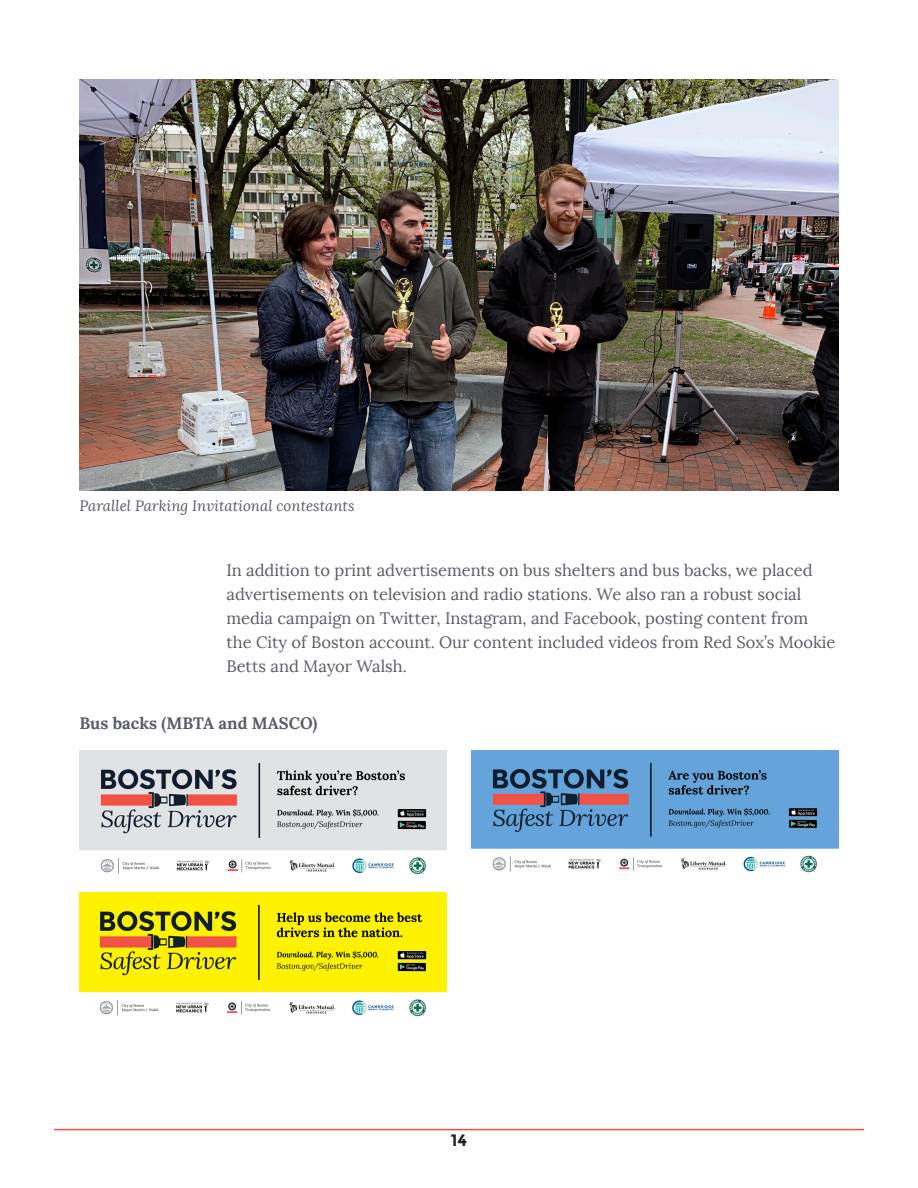
<style>
.page{position:relative;width:918px;height:1188px;background:#fff}
.page>*{position:absolute;margin:0;border:0;box-sizing:border-box;transform-origin:0 0}
.body1{font:16.5px/24px "Lora";color:#5a5d65}
.heading3{font:700 16.5px "Lora";color:#5a5d65}
.t1{font:700 16.5px "Montserrat";color:#231f20}
.t2{font:italic 15px "Lora";color:#5a5d65}
</style>
<div class="page">
<img style="left:80px;top:80px;width:758px;height:411px">
<hr style="left:54px;top:1129px;width:810px;height:1px;background:#fb4d42">
<img style="left:80px;top:893px;width:366px;height:124px">
<img style="left:472px;top:751px;width:366px;height:122px">
<img style="left:80px;top:751px;width:366px;height:124px">
<p class="t2" style="left:80px;top:497px;width:277px">Parallel Parking Invitational contestants</p>
<p class="body1" style="left:226px;top:559px;width:610px">In addition to print advertisements on bus shelters and bus backs, we placed advertisements on television and radio stations. We also ran a robust social media campaign on Twitter, Instagram, and Facebook, posting content from the City of Boston account. Our content included videos from Red Sox’s Mookie Betts and Mayor Walsh.</p>
<p class="heading3" style="left:80px;top:712px;width:239px">Bus backs (MBTA and MASCO)</p>
<p class="t1" style="left:451px;top:1131px;width:18px">14</p>
</div>
